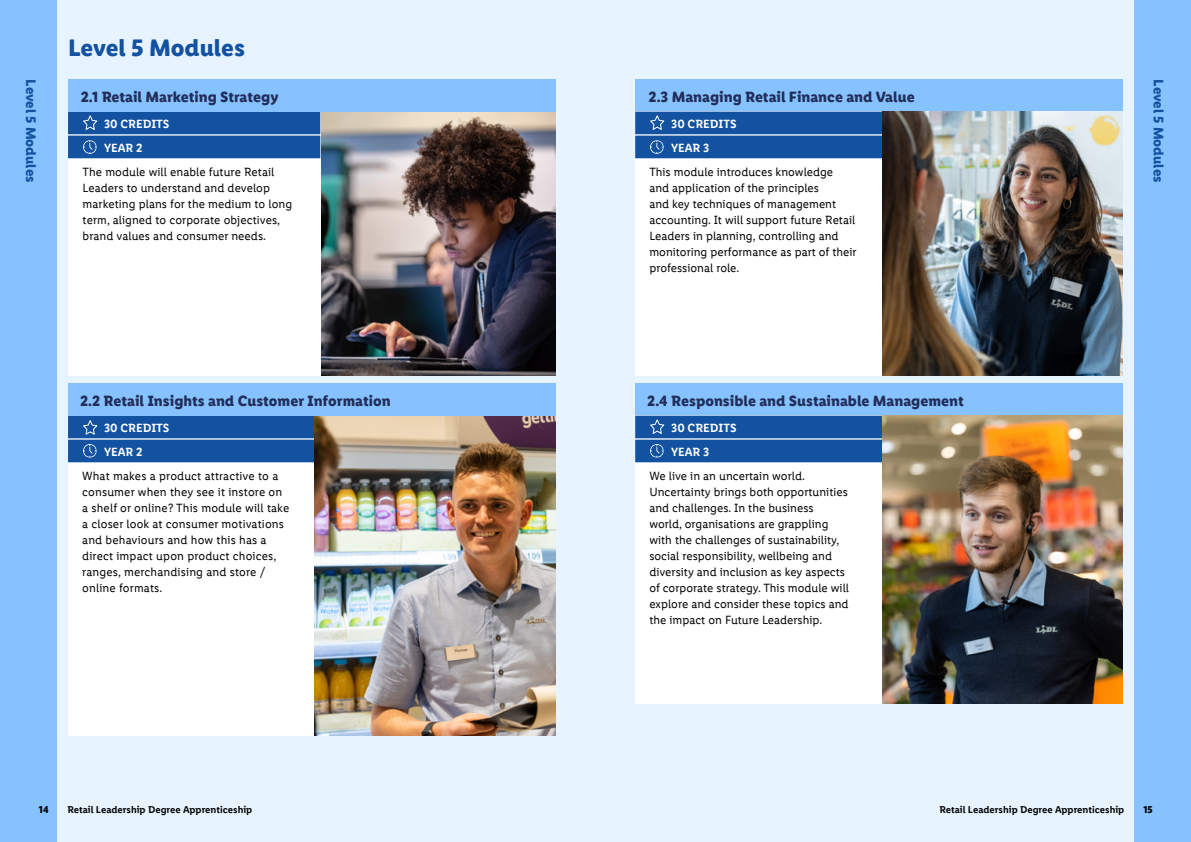
<style>
.page{position:relative;width:1191px;height:842px;background:#fff}
.page>*{position:absolute;margin:0;border:0;box-sizing:border-box;transform-origin:0 0}
.t1{font:700 24px "Lidl Font Pro";color:#1352a0}
.t2{font:700 15px "Lidl Font Pro";color:#222d58}
.t3{font:700 14px "Lidl Font Pro";color:#1352a0}
.t4{font:12px/16px "Lidl Font Pro";color:#000}
.t5{font:600 12px/24px "Lidl Font Pro";color:#fff}
.t6{font:600 10px "Lidl Font Pro";color:#000}
.t7{font:700 10px "Lidl Font Pro";color:#000}
</style>
<div class="page">
<div style="left:40px;top:0;width:555px;height:842px;background:#e7f3ff"></div>
<div style="left:0;top:0;width:56px;height:842px;background:#85c2ff"></div>
<div style="left:595px;top:0;width:556px;height:842px;background:#e7f3ff"></div>
<div style="left:1135px;top:0;width:56px;height:842px;background:#85c2ff"></div>
<img style="left:320px;top:112px;width:236px;height:264px">
<div style="left:68px;top:112px;width:252px;height:264px;background:#fff"></div>
<div style="left:68px;top:416px;width:252px;height:320px;background:#fff"></div>
<div style="left:68px;top:112px;width:252px;height:22px;background:#1352a0"></div>
<div style="left:68px;top:136px;width:252px;height:22px;background:#1352a0"></div>
<div style="left:68px;top:416px;width:252px;height:22px;background:#1352a0"></div>
<div style="left:68px;top:440px;width:252px;height:22px;background:#1352a0"></div>
<svg style="left:83px;top:140px;width:14px;height:14px"></svg>
<svg style="left:83px;top:444px;width:14px;height:14px"></svg>
<svg style="left:83px;top:115px;width:15px;height:15px"></svg>
<svg style="left:83px;top:420px;width:15px;height:15px"></svg>
<img style="left:315px;top:416px;width:241px;height:320px">
<div style="left:68px;top:80px;width:488px;height:32px;background:#85c2ff"></div>
<div style="left:68px;top:384px;width:488px;height:32px;background:#85c2ff"></div>
<div style="left:635px;top:80px;width:488px;height:32px;background:#85c2ff"></div>
<div style="left:635px;top:384px;width:488px;height:32px;background:#85c2ff"></div>
<div style="left:635px;top:112px;width:263px;height:264px;background:#fff"></div>
<div style="left:635px;top:416px;width:260px;height:288px;background:#fff"></div>
<div style="left:635px;top:112px;width:249px;height:22px;background:#1352a0"></div>
<div style="left:635px;top:136px;width:249px;height:22px;background:#1352a0"></div>
<div style="left:635px;top:416px;width:252px;height:22px;background:#1352a0"></div>
<div style="left:635px;top:440px;width:252px;height:22px;background:#1352a0"></div>
<svg style="left:650px;top:140px;width:13px;height:14px"></svg>
<svg style="left:650px;top:444px;width:13px;height:14px"></svg>
<svg style="left:650px;top:115px;width:15px;height:15px"></svg>
<svg style="left:650px;top:419px;width:15px;height:15px"></svg>
<img style="left:882px;top:112px;width:241px;height:264px">
<img style="left:882px;top:416px;width:241px;height:288px">
<h1 class="t1" style="left:68px;top:34px;width:179px">Level 5 Modules</h1>
<p class="t3" style="left:39px;top:79px;width:105px;rotate:90deg">Level 5 Modules</p>
<p class="t3" style="left:1166px;top:79px;width:105px;rotate:90deg">Level 5 Modules</p>
<p class="t2" style="left:81px;top:88px;width:199px">2.1 Retail Marketing Strategy</p>
<p class="t2" style="left:648px;top:88px;width:268px">2.3 Managing Retail Finance and Value</p>
<p class="t5" style="left:104px;top:112px;width:67px">30 CREDITS<br>YEAR 2</p>
<p class="t5" style="left:671px;top:112px;width:67px">30 CREDITS<br>YEAR 3</p>
<p class="t4" style="left:83px;top:164px;width:211px">The module will enable future Retail Leaders to understand and develop marketing plans for the medium to long term, aligned to corporate objectives, brand values and consumer needs.</p>
<p class="t4" style="left:649px;top:164px;width:209px">This module introduces knowledge<br>and application of the principles<br>and key techniques of management accounting. It will support future Retail Leaders in planning, controlling and monitoring performance as part of their professional role.</p>
<p class="t2" style="left:80px;top:392px;width:312px">2.2 Retail Insights and Customer Information</p>
<p class="t2" style="left:647px;top:392px;width:318px">2.4 Responsible and Sustainable Management</p>
<p class="t5" style="left:104px;top:416px;width:67px">30 CREDITS<br>YEAR 2</p>
<p class="t5" style="left:671px;top:416px;width:67px">30 CREDITS<br>YEAR 3</p>
<p class="t4" style="left:82px;top:468px;width:208px">What makes a product attractive to a consumer when they see it instore on a shelf or online? This module will take a closer look at consumer motivations and behaviours and how this has a direct impact upon product choices, ranges, merchandising and store / online formats.</p>
<p class="t4" style="left:649px;top:468px;width:201px">We live in an uncertain world.<br>Uncertainty brings both opportunities and challenges. In the business world, organisations are grappling with the challenges of sustainability, social responsibility, wellbeing and diversity and inclusion as key aspects of corporate strategy. This module will explore and consider these topics and the impact on Future Leadership.</p>
<p class="t7" style="left:39px;top:804px;width:11px">14</p>
<p class="t6" style="left:67px;top:804px;width:186px">Retail Leadership Degree Apprenticeship</p>
<p class="t6" style="left:939px;top:804px;width:186px">Retail Leadership Degree Apprenticeship</p>
<p class="t7" style="left:1143px;top:804px;width:11px">15</p>
</div>
